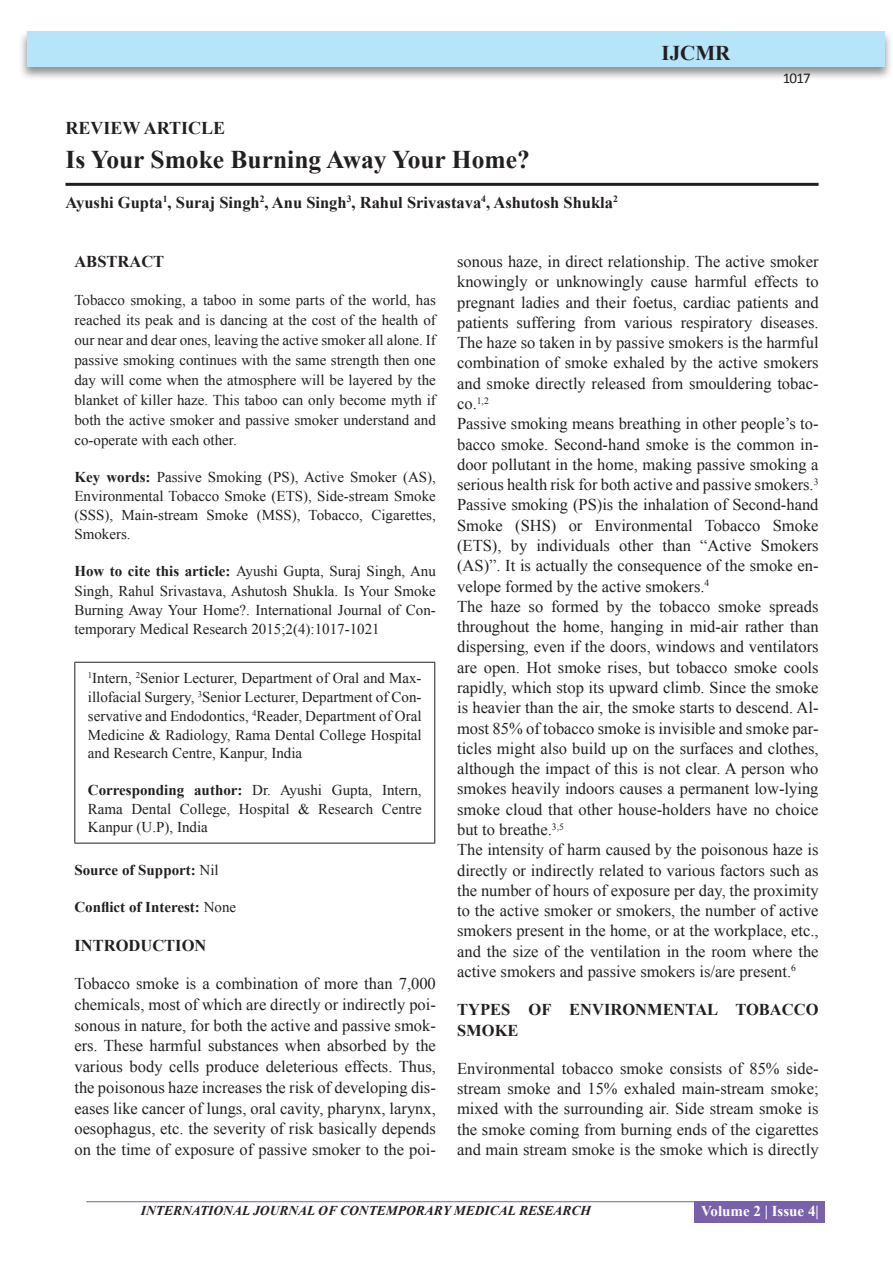
<style>
.page{position:relative;width:893px;height:1263px;background:#fff}
.page>*{position:absolute;margin:0;border:0;box-sizing:border-box;transform-origin:0 0}
.A_Title_New{font:700 25.5px "Times New Roman";color:#231f20}
.t1{font:700 21px "Times New Roman";color:#231f20}
.AT_new{font:700 18px "Times New Roman";color:#231f20}
.TX_New{font:16.5px/20.2px "Times New Roman";color:#231f20;text-align:justify}
.AU-New{font:700 16.5px/20.2px "Times New Roman";color:#231f20}
.ABS_new{font:700 16.5px "Times New Roman";color:#231f20}
.ABS_TEXT_New{font:15px/20px "Times New Roman";color:#231f20;text-align:justify}
.Affi_New{font:15px/18.8px "Times New Roman";color:#231f20;text-align:justify}
.HTC_new{font:15px/19.2px "Times New Roman";color:#231f20;text-align:justify}
.Keyword_New{font:15px/19.2px "Times New Roman";color:#231f20;text-align:justify}
.Corresponding{font:15px/18.8px "Times New Roman";color:#231f20;text-align:justify}
.COI_New{font:700 15px "Times New Roman";color:#231f20}
.SOS_New{font:700 15px "Times New Roman";color:#231f20}
.t2{font:700 15px "Times New Roman";color:#fff}
.t3{font:15px "Calibri";color:#231f20}
.t4{font:italic 700 13.5px "Times New Roman";color:#231f20}
.s1{font-weight:700}
.s2{font-weight:400}
</style>
<div class="page">
<div style="left:19px;top:29px;width:874px;height:52px;background:#231f20;opacity:.5"></div>
<div style="left:27px;top:31px;width:858px;height:35px;background:#b6e4f9"></div>
<hr style="left:86px;top:1201px;width:610px;height:1px;background:#7960aa">
<div style="left:695px;top:1201px;width:130px;height:22px;background:#7960aa"></div>
<hr style="left:65px;top:183px;width:754px;height:3px;background:#231f20">
<hr style="left:74px;top:662px;width:361px;height:1px;background:#231f20">
<hr style="left:74px;top:663px;width:1px;height:180px;background:#231f20">
<hr style="left:434px;top:663px;width:1px;height:180px;background:#231f20">
<hr style="left:74px;top:843px;width:361px;height:1px;background:#231f20">
<p class="AT_new" style="left:65px;top:115px;width:161px">REVIEW ARTICLE</p>
<p class="A_Title_New" style="left:65px;top:142px;width:466px">Is Your Smoke Burning Away Your Home?</p>
<p class="AU-New" style="left:65px;top:192px;width:554px">Ayushi Gupta<sup>1</sup>, Suraj Singh<sup>2</sup>, Anu Singh<sup>3</sup>, Rahul Srivastava<sup>4</sup>, Ashutosh Shukla<sup>2</sup></p>
<p class="t1" style="left:662px;top:39px;width:70px">IJCMR</p>
<p class="t3" style="left:783px;top:69px;width:30px">1017</p>
<p class="ABS_new" style="left:74px;top:250px;width:91px">ABSTRACT</p>
<p class="ABS_TEXT_New" style="left:74px;top:289px;width:363px">Tobacco smoking, a taboo in some parts of the world, has reached its peak and is dancing at the cost of the health of our near and dear ones, leaving the active smoker all alone. If passive smoking continues with the same strength then one day will come when the atmosphere will be layered by the blanket of killer haze. This taboo can only become myth if both the active smoker and passive smoker understand and co-operate with each other.</p>
<p class="Keyword_New" style="left:74px;top:467px;width:363px"><span class="s1">Key words:</span> Passive Smoking (PS), Active Smoker (AS), Environmental Tobacco Smoke (ETS), Side-stream Smoke (SSS), Main-stream Smoke (MSS), Tobacco, Cigarettes, Smokers.</p>
<p class="HTC_new" style="left:74px;top:562px;width:363px"><span class="s1">How to cite this article:</span> Ayushi Gupta, Suraj Singh, Anu Singh, Rahul Srivastava, Ashutosh Shukla. Is Your Smoke Burning Away Your Home?. International Journal of Con&shy;temporary Medical Research 2015;2(4):1017-1021</p>
<p class="Affi_New" style="left:88px;top:669px;width:335px"><sup>1</sup>Intern, <sup>2</sup>Senior Lecturer, Department of Oral and Max&shy;illofacial Surgery, <sup>3</sup>Senior Lecturer, Department of Con&shy;servative and Endodontics, <sup>4</sup>Reader, Department of Oral Medicine &amp; Radiology, Rama Dental College Hospital and Research Centre, Kanpur, India</p>
<p class="Corresponding" style="left:88px;top:780px;width:335px"><span class="s1">Corresponding author:</span> Dr. Ayushi Gupta, Intern, Rama Dental College, Hospital &amp; Research Centre Kanpur (U.P), India</p>
<p class="SOS_New" style="left:74px;top:859px;width:146px">Source of Support: <span class="s2">Nil</span></p>
<p class="COI_New" style="left:74px;top:896px;width:163px">Conflict of Interest: <span class="s2">None</span></p>
<h1 class="AU-New" style="left:74px;top:934px;width:133px">INTRODUCTION</h1>
<p class="TX_New" style="left:74px;top:973px;width:363px;line-height:20.7px">Tobacco smoke is a combination of more than 7,000 chemicals, most of which are directly or indirectly poi&shy;sonous in nature, for both the active and passive smok&shy;ers. These harmful substances when absorbed by the various body cells produce deleterious effects. Thus, the poisonous haze increases the risk of developing dis&shy;eases like cancer of lungs, oral cavity, pharynx, larynx, oesophagus, etc. the severity of risk basically depends on the time of exposure of passive smoker to the poi-</p>
<p class="TX_New" style="left:457px;top:251px;width:363px">sonous haze, in direct relationship. The active smoker knowingly or unknowingly cause harmful effects to pregnant ladies and their foetus, cardiac patients and patients suffering from various respiratory diseases.<br>The haze so taken in by passive smokers is the harmful combination of smoke exhaled by the active smokers and smoke directly released from smouldering tobac&shy;co.<sup>1,2</sup></p>
<p class="TX_New" style="left:457px;top:413px;width:363px">Passive smoking means breathing in other people’s to&shy;bacco smoke. Second-hand smoke is the common in&shy;door pollutant in the home, making passive smoking a serious health risk for both active and passive smokers.<sup>3</sup></p>
<p class="TX_New" style="left:457px;top:494px;width:363px">Passive smoking (PS)is the inhalation of Second-hand Smoke (SHS) or Environmental Tobacco Smoke (ETS), by individuals other than “Active Smokers (AS)”. It is actually the consequence of the smoke en&shy;velope formed by the active smokers.<sup>4</sup></p>
<p class="TX_New" style="left:457px;top:596px;width:363px">The haze so formed by the tobacco smoke spreads throughout the home, hanging in mid-air rather than dispersing, even if the doors, windows and ventilators are open. Hot smoke rises, but tobacco smoke cools rapidly, which stop its upward climb. Since the smoke is heavier than the air, the smoke starts to descend. Al&shy;most 85% of tobacco smoke is invisible and smoke par&shy;ticles might also build up on the surfaces and clothes, although the impact of this is not clear. A person who smokes heavily indoors causes a permanent low-lying smoke cloud that other house-holders have no choice but to breathe.<sup>3,5</sup></p>
<p class="TX_New" style="left:457px;top:839px;width:363px">The intensity of harm caused by the poisonous haze is directly or indirectly related to various factors such as the number of hours of exposure per day, the proximity to the active smoker or smokers, the number of active smokers present in the home, or at the workplace, etc., and the size of the ventilation in the room where the active smokers and passive smokers is/are present.<sup>6</sup></p>
<h1 class="AU-New" style="left:457px;top:999px;width:363px">TYPES OF ENVIRONMENTAL TOBACCO<br>SMOKE</h1>
<p class="TX_New" style="left:457px;top:1058px;width:363px">Environmental tobacco smoke consists of 85% side&shy;stream smoke and 15% exhaled main-stream smoke; mixed with the surrounding air. Side stream smoke is the smoke coming from burning ends of the cigarettes and main stream smoke is the smoke which is directly</p>
<p class="t4" style="left:141px;top:1201px;width:452px">INTERNATIONAL JOURNAL OF CONTEMPORARY MEDICAL RESEARCH</p>
<p class="t2" style="left:701px;top:1201px;width:119px">Volume 2 | Issue 4|</p>
</div>
